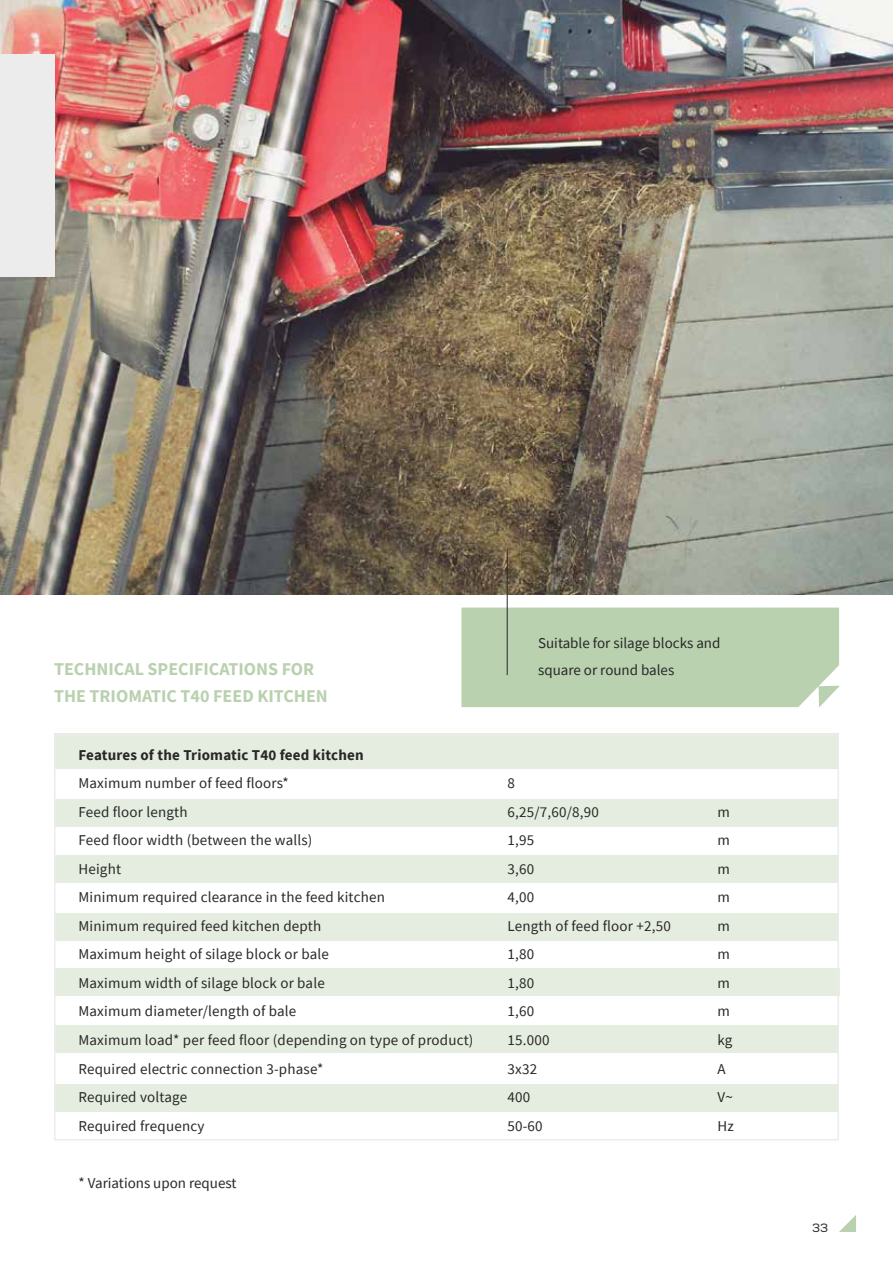
<style>
.page{position:relative;width:893px;height:1263px;background:#fff}
.page>*{position:absolute;margin:0;border:0;box-sizing:border-box;transform-origin:0 0}
.t1{font:700 18px/27px "Source Sans Pro";color:#bad1af}
.t2{font:15px/27px "Source Sans Pro";letter-spacing:.015em;color:#282827}
.t3{font:700 15px "Source Sans Pro";letter-spacing:.015em;color:#282827}
.t4{font:12px "Nexa";color:#282827}
</style>
<div class="page">
<svg style="left:839px;top:1215px;width:17px;height:17px"></svg>
<img style="left:0;top:0;width:893px;height:594px">
<div style="left:54px;top:733px;width:785px;height:35px;background:#e5ede0"></div>
<div style="left:54px;top:799px;width:785px;height:27px;background:#e5ede0"></div>
<div style="left:54px;top:855px;width:785px;height:27px;background:#e5ede0"></div>
<div style="left:54px;top:913px;width:785px;height:27px;background:#e5ede0"></div>
<div style="left:55px;top:968px;width:785px;height:28px;background:#e5ede0"></div>
<div style="left:54px;top:1025px;width:785px;height:28px;background:#e5ede0"></div>
<div style="left:54px;top:1084px;width:785px;height:28px;background:#e5ede0"></div>
<div style="left:0;top:54px;width:54px;height:222px;background:#ececec"></div>
<hr style="left:507px;top:550px;width:1px;height:125px;background:#282827">
<div style="left:461px;top:608px;width:379px;height:99px;background:#bad1af"></div>
<div style="left:54px;top:734px;width:785px;height:406px;border:2px solid #ececec"></div>
<p class="t1" style="left:54px;top:655px;width:275px">TECHNICAL SPECIFICATIONS FOR<br>THE TRIOMATIC T40 FEED KITCHEN</p>
<p class="t2" style="left:538px;top:629px;width:184px">Suitable for silage blocks and square or round bales</p>
<p class="t3" style="left:78px;top:745px;width:287px">Features of the Triomatic T40 feed kitchen</p>
<p class="t2" style="left:78px;top:770px;width:212px">Maximum number of feed floors*</p>
<p class="t2" style="left:507px;top:770px;width:9px">8</p>
<p class="t2" style="left:78px;top:798px;width:111px">Feed floor length</p>
<p class="t2" style="left:507px;top:798px;width:93px">6,25/7,60/8,90</p>
<p class="t2" style="left:717px;top:798px;width:14px">m</p>
<p class="t2" style="left:78px;top:827px;width:236px">Feed floor width (between the walls)</p>
<p class="t2" style="left:507px;top:827px;width:28px">1,95</p>
<p class="t2" style="left:717px;top:827px;width:14px">m</p>
<p class="t2" style="left:78px;top:855px;width:44px">Height</p>
<p class="t2" style="left:507px;top:855px;width:28px">3,60</p>
<p class="t2" style="left:717px;top:855px;width:14px">m</p>
<p class="t2" style="left:78px;top:884px;width:308px">Minimum required clearance in the feed kitchen</p>
<p class="t2" style="left:507px;top:884px;width:28px">4,00</p>
<p class="t2" style="left:717px;top:884px;width:14px">m</p>
<p class="t2" style="left:78px;top:912px;width:244px">Minimum required feed kitchen depth</p>
<p class="t2" style="left:507px;top:912px;width:165px">Length of feed floor +2,50</p>
<p class="t2" style="left:717px;top:912px;width:14px">m</p>
<p class="t2" style="left:78px;top:941px;width:252px">Maximum height of silage block or bale</p>
<p class="t2" style="left:507px;top:941px;width:28px">1,80</p>
<p class="t2" style="left:717px;top:941px;width:14px">m</p>
<p class="t2" style="left:78px;top:969px;width:248px">Maximum width of silage block or bale</p>
<p class="t2" style="left:507px;top:969px;width:28px">1,80</p>
<p class="t2" style="left:717px;top:969px;width:14px">m</p>
<p class="t2" style="left:78px;top:998px;width:219px">Maximum diameter/length of bale</p>
<p class="t2" style="left:507px;top:998px;width:28px">1,60</p>
<p class="t2" style="left:717px;top:998px;width:14px">m</p>
<p class="t2" style="left:78px;top:1026px;width:397px">Maximum load* per feed floor (depending on type of product)</p>
<p class="t2" style="left:507px;top:1026px;width:43px">15.000</p>
<p class="t2" style="left:717px;top:1026px;width:17px">kg</p>
<p class="t2" style="left:78px;top:1055px;width:246px">Required electric connection 3-phase*</p>
<p class="t2" style="left:507px;top:1055px;width:31px">3x32</p>
<p class="t2" style="left:717px;top:1055px;width:10px">A</p>
<p class="t2" style="left:78px;top:1083px;width:110px">Required voltage</p>
<p class="t2" style="left:507px;top:1083px;width:24px">400</p>
<p class="t2" style="left:717px;top:1083px;width:17px">V~</p>
<p class="t2" style="left:78px;top:1112px;width:128px">Required frequency</p>
<p class="t2" style="left:507px;top:1112px;width:37px">50-60</p>
<p class="t2" style="left:717px;top:1112px;width:18px">Hz</p>
<p class="t2" style="left:78px;top:1169px;width:160px">* Variations upon request</p>
<p class="t4" style="left:812px;top:1220px;width:18px">33</p>
</div>
